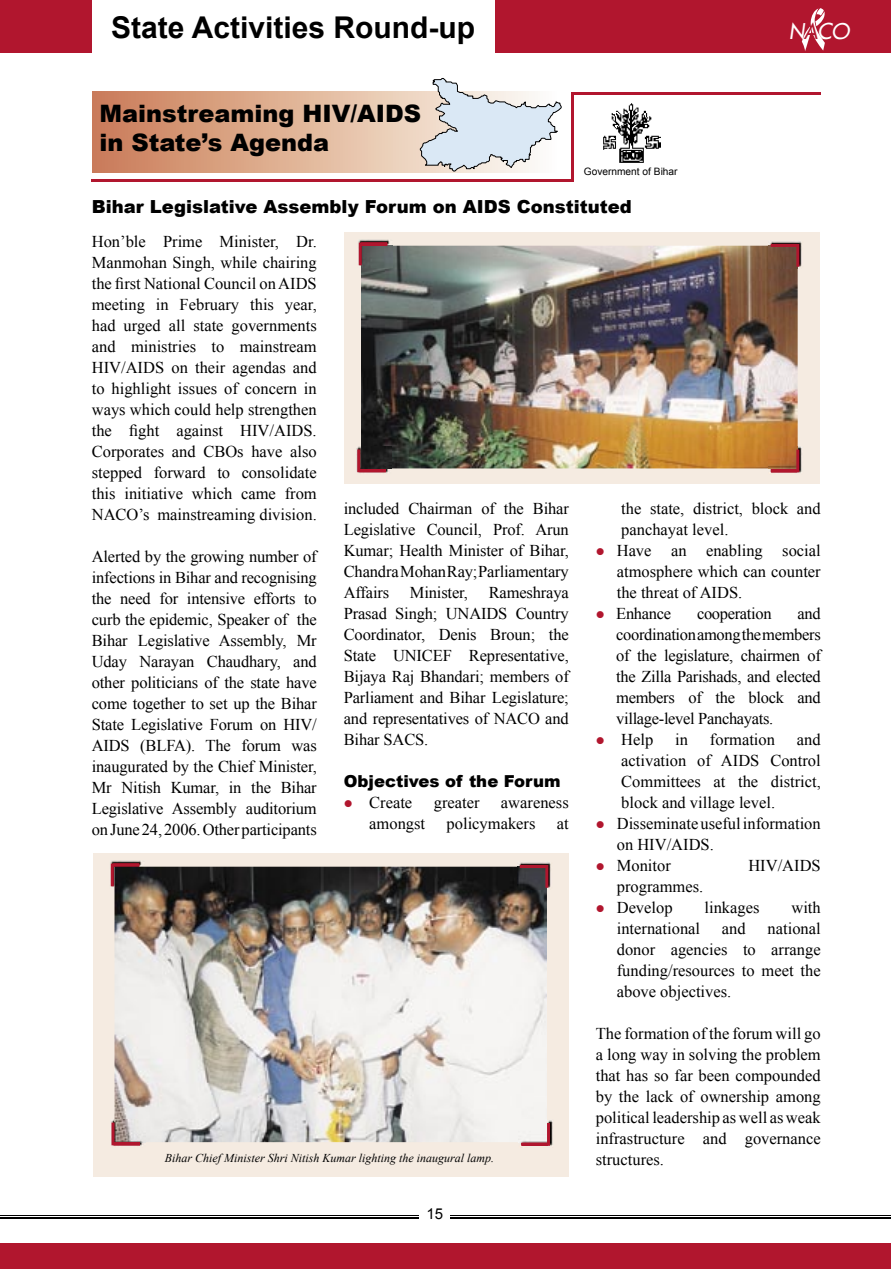
<style>
.page{position:relative;width:891px;height:1269px;background:#fff}
.page>*{position:absolute;margin:0;border:0;box-sizing:border-box;transform-origin:0 0}
.t1{font:700 30px "Arial";color:#000}
.t2{font:900 24px/28.8px "Arial";color:#000}
.t3{font:21.3px "Futura 2";color:#fff;scale:.9 1}
.t4{font:900 18px "Arial";color:#000}
.t5{font:16.5px/21px "Times New Roman";color:#000;text-align:justify}
.t6{font:900 16.5px "Arial";color:#000}
.t7{font:16.5px "Times New Roman";letter-spacing:-.02em;color:#000}
.t8{font:15px "Arial";color:#000}
.t9{font:italic 12px "Times New Roman";color:#000}
.t10{font:10.2px "Arial";color:#000}
.s1{color:#b1162e}
</style>
<div class="page">
<div style="left:0;top:0;width:891px;height:53px;background:#b1162e"></div>
<div style="left:0;top:1243px;width:891px;height:26px;background:#b1162e"></div>
<hr style="left:0;top:1216px;width:891px;height:1px;background:#000">
<hr style="left:0;top:1217px;width:891px;height:2px;background:#000">
<div style="left:419px;top:1204px;width:31px;height:20px;background:#fff"></div>
<img style="left:802px;top:8px;width:23px;height:43px">
<div style="left:344px;top:232px;width:476px;height:252px;background:#f5ebe1"></div>
<hr style="left:92px;top:179px;width:482px;height:3px;background:#b1162e">
<svg style="left:93px;top:92px;width:442px;height:81px;background:#dcaa8c"></svg>
<hr style="left:571px;top:92px;width:3px;height:90px;background:#b1162e">
<hr style="left:571px;top:92px;width:250px;height:3px;background:#b1162e">
<div style="left:92px;top:0;width:403px;height:61px;background:#fff"></div>
<div style="left:93px;top:853px;width:476px;height:324px;background:#f5ebe1"></div>
<img style="left:110px;top:860px;width:35px;height:28px">
<svg style="left:111px;top:864px;width:28px;height:22px"></svg>
<img style="left:115px;top:867px;width:432px;height:275px">
<img style="left:603px;top:103px;width:58px;height:60px">
<svg style="left:420px;top:78px;width:142px;height:94px"></svg>
<img style="left:517px;top:862px;width:34px;height:26px">
<img style="left:517px;top:867px;width:30px;height:23px">
<svg style="left:520px;top:865px;width:28px;height:23px"></svg>
<img style="left:361px;top:246px;width:437px;height:222px">
<img style="left:358px;top:239px;width:35px;height:27px">
<img style="left:361px;top:246px;width:32px;height:21px">
<svg style="left:359px;top:243px;width:28px;height:22px"></svg>
<img style="left:356px;top:446px;width:35px;height:27px">
<img style="left:361px;top:446px;width:30px;height:22px">
<svg style="left:357px;top:449px;width:29px;height:23px"></svg>
<img style="left:768px;top:446px;width:34px;height:27px">
<img style="left:768px;top:446px;width:30px;height:22px">
<svg style="left:771px;top:450px;width:28px;height:22px"></svg>
<img style="left:111px;top:1119px;width:34px;height:27px">
<img style="left:115px;top:1119px;width:30px;height:23px">
<svg style="left:112px;top:1123px;width:28px;height:22px"></svg>
<img style="left:519px;top:1120px;width:34px;height:26px">
<img style="left:519px;top:1120px;width:28px;height:22px">
<svg style="left:522px;top:1123px;width:28px;height:23px"></svg>
<img style="left:768px;top:241px;width:34px;height:26px">
<img style="left:768px;top:246px;width:30px;height:23px">
<svg style="left:771px;top:244px;width:28px;height:23px"></svg>
<h1 class="t1" style="left:111px;top:8px;width:365px">State Activities Round-up</h1>
<h2 class="t2" style="left:99px;top:99px;width:323px">Mainstreaming HIV/AIDS in State’s Agenda</h2>
<p class="t10" style="left:584px;top:164px;width:95px">Government of Bihar</p>
<p class="t4" style="left:92px;top:193px;width:541px">Bihar Legislative Assembly Forum on AIDS Constituted</p>
<p class="t3" style="left:789px;top:17px;width:73px">N<span class="s1">A</span>CO</p>
<p class="t5" style="left:92px;top:230px;width:227px">Hon’ble Prime Minister, Dr.<br>Manmohan Singh, while chairing the first National Council on AIDS meeting in February this year, had urged all state governments and ministries to mainstream HIV/AIDS on their agendas and to highlight issues of concern in ways which could help strengthen the fight against HIV/AIDS.<br>Corporates and CBOs have also stepped forward to consolidate this initiative which came from NACO’s mainstreaming division.</p>
<p class="t5" style="left:92px;top:545px;width:227px">Alerted by the growing number of infections in Bihar and recognising the need for intensive efforts to curb the epidemic, Speaker of the Bihar Legislative Assembly, Mr Uday Narayan Chaudhary, and other politicians of the state have come together to set up the Bihar State Legislative Forum on HIV/ AIDS (BLFA). The forum was inaugurated by the Chief Minister, Mr Nitish Kumar, in the Bihar Legislative Assembly auditorium on June 24, 2006. Other participants</p>
<p class="t5" style="left:344px;top:497px;width:227px">included Chairman of the Bihar Legislative Council, Prof. Arun Kumar; Health Minister of Bihar, Chandra Mohan Ray; Parliamentary Affairs</p>
<p class="t5" style="left:344px;top:581px;width:227px;text-indent:145px">Rameshraya Prasad Singh; UNAIDS Country Coordinator, Denis Broun; the State UNICEF Representative, Bijaya Raj Bhandari; members of Parliament and Bihar Legislature; and representatives of NACO and Bihar SACS.</p>
<p class="t6" style="left:344px;top:769px;width:218px">Objectives of the Forum</p>
<p class="t5" style="left:344px;top:791px;width:70px"><span class="s1">●</span> Create</p>
<p class="t5" style="left:434px;top:791px;width:47px">greater</p>
<p class="t5" style="left:501px;top:791px;width:69px">awareness</p>
<p class="t5" style="left:369px;top:812px;width:57px">amongst</p>
<p class="t5" style="left:447px;top:812px;width:90px">policymakers</p>
<p class="t5" style="left:557px;top:812px;width:13px">at</p>
<p class="t5" style="left:410px;top:581px;width:60px">Minister,</p>
<p class="t9" style="left:165px;top:1150px;width:331px">Bihar Chief Minister Shri Nitish Kumar lighting the inaugural lamp.</p>
<p class="t8" style="left:427px;top:1204px;width:18px">15</p>
<p class="t5" style="left:621px;top:497px;width:201px">the state, district, block and panchayat level.</p>
<p class="t5" style="left:617px;top:539px;width:206px;text-indent:-21px"><span class="s1">●</span> Have an enabling social atmosphere which can counter the threat of AIDS.</p>
<p class="t7" style="left:596px;top:602px;width:77px"><span class="s1">●</span> Enhance</p>
<p class="t7" style="left:697px;top:602px;width:76px">cooperation</p>
<p class="t5" style="left:616px;top:602px;width:206px;text-indent:181px">and coordination among the members of the legislature, chairmen of the Zilla Parishads, and elected members of the block and village-level Panchayats.</p>
<p class="t5" style="left:596px;top:728px;width:59px"><span class="s1">●</span> Help</p>
<p class="t5" style="left:675px;top:728px;width:14px">in</p>
<p class="t5" style="left:710px;top:728px;width:67px">formation</p>
<p class="t5" style="left:621px;top:728px;width:201px;text-indent:176px">and activation of AIDS Control Committees at the district, block and village level.</p>
<p class="t5" style="left:617px;top:812px;width:206px;text-indent:-21px"><span class="s1">●</span> Disseminate useful information on HIV/AIDS.</p>
<p class="t5" style="left:596px;top:854px;width:77px"><span class="s1">●</span> Monitor</p>
<p class="t5" style="left:748px;top:854px;width:74px">HIV/AIDS</p>
<p class="t5" style="left:617px;top:875px;width:88px">programmes.</p>
<p class="t5" style="left:596px;top:896px;width:78px"><span class="s1">●</span> Develop</p>
<p class="t5" style="left:705px;top:896px;width:56px">linkages</p>
<p class="t5" style="left:791px;top:896px;width:31px">with</p>
<p class="t5" style="left:617px;top:917px;width:85px">international</p>
<p class="t5" style="left:722px;top:917px;width:25px">and</p>
<p class="t5" style="left:617px;top:917px;width:206px;text-indent:151px">national donor agencies to arrange funding/resources to meet the above objectives.</p>
<p class="t5" style="left:596px;top:1022px;width:227px">The formation of the forum will go a long way in solving the problem that has so far been compounded by the lack of ownership among political leadership as well as weak infrastructure and governance structures.</p>
</div>
